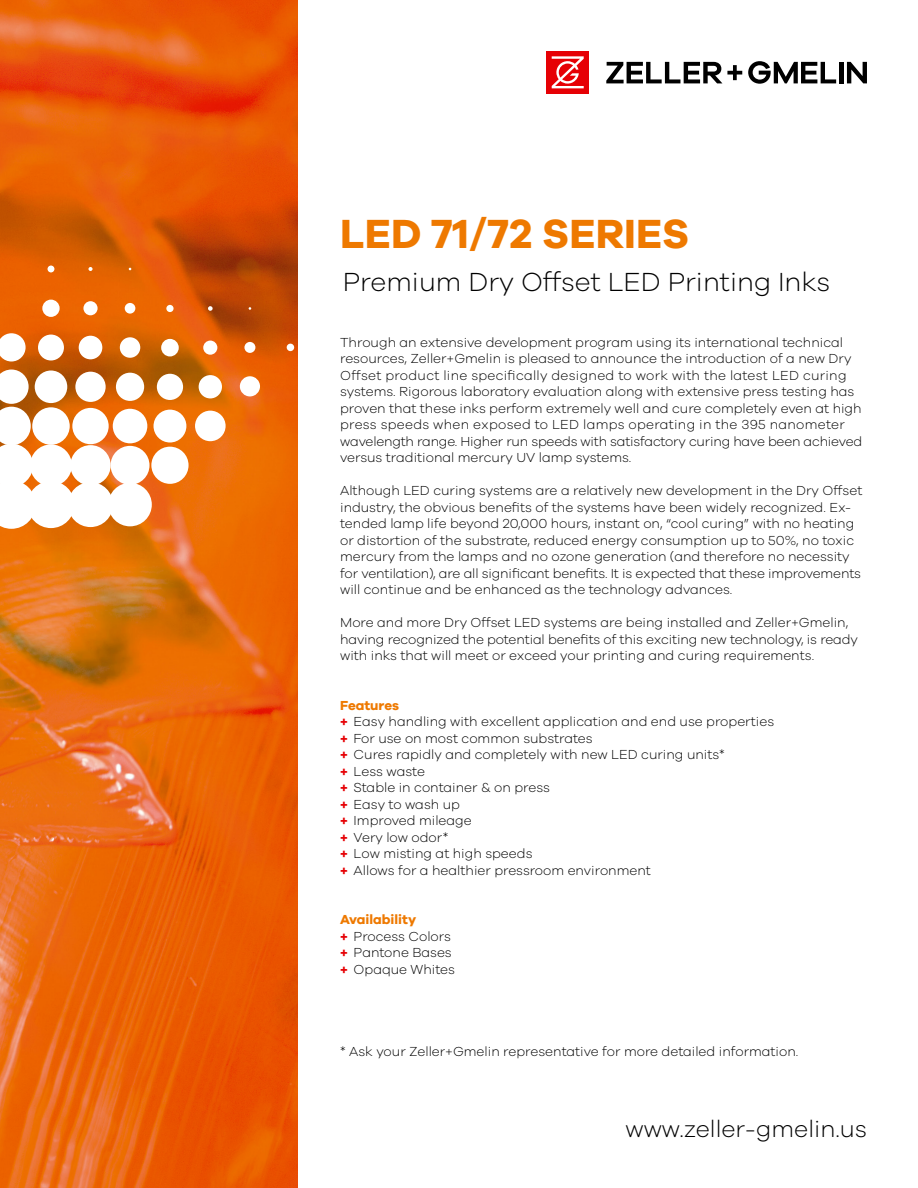
<style>
.page{position:relative;width:918px;height:1188px;background:#fff}
.page>*{position:absolute;margin:0;border:0;box-sizing:border-box;transform-origin:0 0}
.t1{font:700 42px "Galano Grotesque";color:#ee7900}
.t2{font:300 27px "Galano Grotesque";color:#000}
.t3{font:300 24px "Galano Grotesque";color:#000}
.t4{font:300 13.5px/16.5px "Galano Grotesque";color:#000}
.s1{font-weight:700;color:#ee7900}
.s2{font-weight:700;color:#e60005}
</style>
<div class="page">
<img style="left:0;top:0;width:298px;height:1188px">
<div style="left:546px;top:51px;width:43px;height:43px;background:#e60005"></div>
<svg style="left:552px;top:56px;width:32px;height:32px"></svg>
<svg style="left:606px;top:62px;width:136px;height:21px"></svg>
<svg style="left:748px;top:61px;width:88px;height:23px"></svg>
<div style="left:839px;top:62px;width:5px;height:21px;background:#000"></div>
<svg style="left:847px;top:62px;width:20px;height:21px"></svg>
<div style="left:116px;top:373px;width:28px;height:28px;background:#fff;border-radius:50%"></div>
<div style="left:75px;top:372px;width:31px;height:30px;background:#fff;border-radius:50%"></div>
<div style="left:35px;top:371px;width:32px;height:32px;background:#fff;border-radius:50%"></div>
<div style="left:157px;top:374px;width:26px;height:26px;background:#fff;border-radius:50%"></div>
<div style="left:199px;top:375px;width:23px;height:23px;background:#fff;border-radius:50%"></div>
<div style="left:240px;top:376px;width:20px;height:20px;background:#fff;border-radius:50%"></div>
<div style="left:287px;top:344px;width:7px;height:7px;background:#fff;border-radius:50%"></div>
<svg style="left:208px;top:306px;width:5px;height:5px"></svg>
<div style="left:166px;top:305px;width:8px;height:7px;background:#fff;border-radius:50%"></div>
<div style="left:125px;top:303px;width:10px;height:11px;background:#fff;border-radius:50%"></div>
<div style="left:83px;top:301px;width:15px;height:14px;background:#fff;border-radius:50%"></div>
<div style="left:42px;top:300px;width:18px;height:17px;background:#fff;border-radius:50%"></div>
<div style="left:244px;top:342px;width:11px;height:11px;background:#fff;border-radius:50%"></div>
<div style="left:203px;top:341px;width:14px;height:14px;background:#fff;border-radius:50%"></div>
<div style="left:161px;top:339px;width:18px;height:17px;background:#fff;border-radius:50%"></div>
<div style="left:120px;top:337px;width:20px;height:21px;background:#fff;border-radius:50%"></div>
<div style="left:79px;top:336px;width:23px;height:23px;background:#fff;border-radius:50%"></div>
<div style="left:38px;top:335px;width:26px;height:26px;background:#fff;border-radius:50%"></div>
<svg style="left:48px;top:266px;width:6px;height:6px"></svg>
<svg style="left:88px;top:267px;width:5px;height:4px"></svg>
<div style="left:154px;top:410px;width:32px;height:33px;background:#fff;border-radius:50%"></div>
<div style="left:195px;top:411px;width:31px;height:30px;background:#fff;border-radius:50%"></div>
<div style="left:113px;top:409px;width:34px;height:34px;background:#fff;border-radius:50%"></div>
<div style="left:72px;top:408px;width:37px;height:36px;background:#fff;border-radius:50%"></div>
<div style="left:32px;top:407px;width:38px;height:38px;background:#fff;border-radius:50%"></div>
<svg style="left:0;top:333px;width:26px;height:29px"></svg>
<div style="left:111px;top:446px;width:39px;height:39px;background:#fff;border-radius:50%"></div>
<div style="left:70px;top:445px;width:41px;height:41px;background:#fff;border-radius:50%"></div>
<div style="left:30px;top:444px;width:42px;height:42px;background:#fff;border-radius:50%"></div>
<div style="left:151px;top:447px;width:38px;height:37px;background:#fff;border-radius:50%"></div>
<div style="left:68px;top:482px;width:45px;height:45px;background:#fff;border-radius:50%"></div>
<div style="left:27px;top:481px;width:47px;height:47px;background:#fff;border-radius:50%"></div>
<svg style="left:0;top:370px;width:36px;height:159px"></svg>
<div style="left:108px;top:483px;width:44px;height:43px;background:#fff;border-radius:50%"></div>
<h1 class="t1" style="left:340px;top:208px;width:351px">LED 71/72 SERIES</h1>
<h2 class="t2" style="left:343px;top:265px;width:489px">Premium Dry Offset LED Printing Inks</h2>
<p class="t4" style="left:340px;top:334px;width:524px">Through an extensive development program using its international technical resources, Zeller+Gmelin is pleased to announce the introduction of a new Dry Offset product line specifically designed to work with the latest LED curing systems. Rigorous laboratory evaluation along with extensive press testing has proven that these inks perform extremely well and cure completely even at high press speeds when exposed to LED lamps operating in the 395 nanometer wavelength range. Higher run speeds with satisfactory curing have been achieved versus traditional mercury UV lamp systems.</p>
<p class="t4" style="left:340px;top:482px;width:524px">Although LED curing systems are a relatively new development in the Dry Offset industry, the obvious benefits of the systems have been widely recognized. Ex&shy;tended lamp life beyond 20,000 hours, instant on, “cool curing” with no heating or distortion of the substrate, reduced energy consumption up to 50%, no toxic mercury from the lamps and no ozone generation (and therefore no necessity for ventilation), are all significant benefits. It is expected that these improvements will continue and be enhanced as the technology advances.</p>
<p class="t4" style="left:340px;top:614px;width:519px">More and more Dry Offset LED systems are being installed and Zeller+Gmelin, having recognized the potential benefits of this exciting new technology, is ready with inks that will meet or exceed your printing and curing requirements.</p>
<p class="t4" style="left:340px;top:697px;width:436px"><span class="s1">Features<br></span><span class="s2">+</span> Easy handling with excellent application and end use properties <span class="s2">+</span> For use on most common substrates<br><span class="s2">+</span> Cures rapidly and completely with new LED curing units*<br><span class="s2">+</span> Less waste<br><span class="s2">+</span> Stable in container &amp; on press<br><span class="s2">+</span> Easy to wash up<br><span class="s2">+</span> Improved mileage<br><span class="s2">+</span> Very low odor*<br><span class="s2">+</span> Low misting at high speeds<br><span class="s2">+</span> Allows for a healthier pressroom environment</p>
<p class="t4" style="left:340px;top:911px;width:116px"><span class="s1">Availability<br></span><span class="s2">+</span> Process Colors <span class="s2">+</span> Pantone Bases <span class="s2">+</span> Opaque Whites</p>
<p class="t4" style="left:340px;top:1043px;width:460px">* Ask your Zeller+Gmelin representative for more detailed information.</p>
<h3 class="t3" style="left:625px;top:1115px;width:243px">www.zeller-gmelin.us</h3>
</div>
